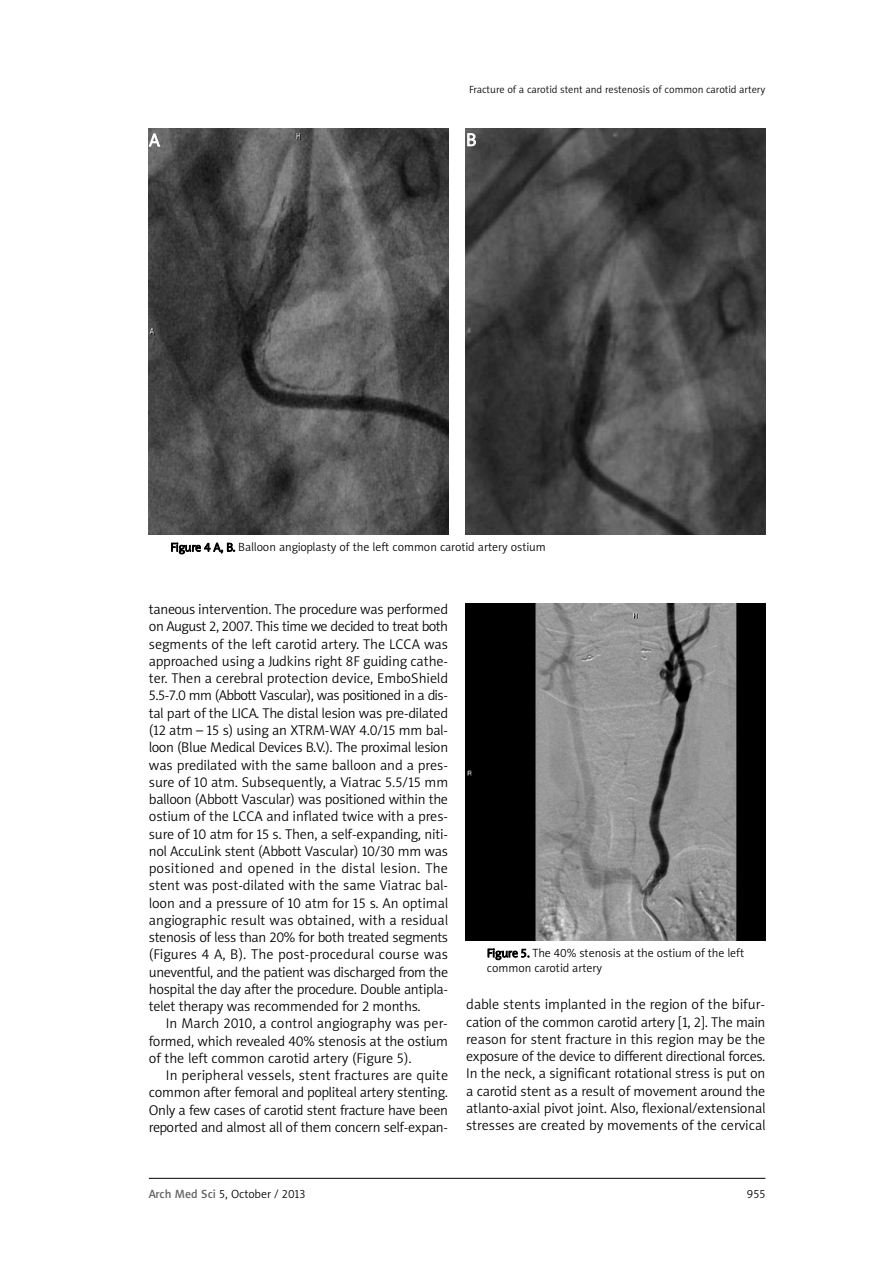
<style>
.page{position:relative;width:893px;height:1263px;background:#fff}
.page>*{position:absolute;margin:0;border:0;box-sizing:border-box;transform-origin:0 0}
.t1{font:18px "Naomi Sans EFNPS Light";color:#fff}
.t2{font:14.25px/17.2px "Naomi Sans EFNPS Light";letter-spacing:-.01em;color:#000;text-align:justify}
.t3{font:12px/14.4px "Naomi Sans EFNPS Light";color:#000}
.t4{font:10.5px "Naomi Sans EFNPS Light";color:#000}
.s1{font-family:"Naomi Sans EFNPS Medium";color:#666}
</style>
<div class="page">
<hr style="left:149px;top:1178px;width:616px;height:1px;background:#000">
<img style="left:466px;top:603px;width:299px;height:338px">
<img style="left:149px;top:128px;width:300px;height:407px">
<img style="left:466px;top:128px;width:299px;height:407px">
<p class="t4" style="left:469px;top:85px;width:298px">Fracture of a carotid stent and restenosis of common carotid artery</p>
<p class="t1" style="left:149px;top:133px;width:12px">A</p>
<p class="t1" style="left:466px;top:133px;width:12px">B</p>
<p class="t3" style="left:170px;top:541px;width:377px">Figure 4 A, B. Balloon angioplasty of the left common carotid artery ostium</p>
<p class="t2" style="left:149px;top:602px;width:301px">taneous intervention. The procedure was performed on August 2, 2007. This time we decided to treat both segments of the left carotid artery. The LCCA was approached using a Judkins right 8F guiding cathe&shy;ter. Then a cerebral protection device, EmboShield 5.5-7.0 mm (Abbott Vascular), was positioned in a dis&shy;tal part of the LICA. The distal lesion was pre-dilated (12 atm – 15 s) using an XTRM-WAY 4.0/15 mm bal&shy;loon (Blue Medical Devices B.V.). The proximal lesion was predilated with the same balloon and a pres&shy;sure of 10 atm. Subsequently, a Viatrac 5.5/15 mm balloon (Abbott Vascular) was positioned within the ostium of the LCCA and inflated twice with a pres&shy;sure of 10 atm for 15 s. Then, a self-expanding, niti&shy;nol AccuLink stent (Abbott Vascular) 10/30 mm was positioned and opened in the distal lesion. The stent was post-dilated with the same Viatrac bal&shy;loon and a pressure of 10 atm for 15 s. An optimal angiographic result was obtained, with a residual stenosis of less than 20% for both treated segments (Figures 4 A, B). The post-procedural course was uneventful, and the patient was discharged from the hospital the day after the procedure. Double antipla&shy;telet therapy was recommended for 2 months.</p>
<p class="t2" style="left:149px;top:1016px;width:301px;text-indent:17px">In March 2010, a control angiography was per&shy;formed, which revealed 40% stenosis at the ostium of the left common carotid artery (Figure 5).</p>
<p class="t2" style="left:149px;top:1068px;width:301px;text-indent:17px">In peripheral vessels, stent fractures are quite common after femoral and popliteal artery stenting.<br>Only a few cases of carotid stent fracture have been reported and almost all of them concern self-expan-</p>
<p class="t3" style="left:487px;top:947px;width:259px">Figure 5. The 40% stenosis at the ostium of the left common carotid artery</p>
<p class="t2" style="left:466px;top:997px;width:301px">dable stents implanted in the region of the bifur&shy;cation of the common carotid artery [1, 2]. The main reason for stent fracture in this region may be the exposure of the device to different directional forces.<br>In the neck, a significant rotational stress is put on a carotid stent as a result of movement around the atlanto-axial pivot joint. Also, flexional/extensional stresses are created by movements of the cervical</p>
<p class="t3" style="left:149px;top:1187px;width:158px"><span class="s1">Arch Med Sci</span> 5, October / 2013</p>
<p class="t3" style="left:747px;top:1187px;width:20px">955</p>
</div>
